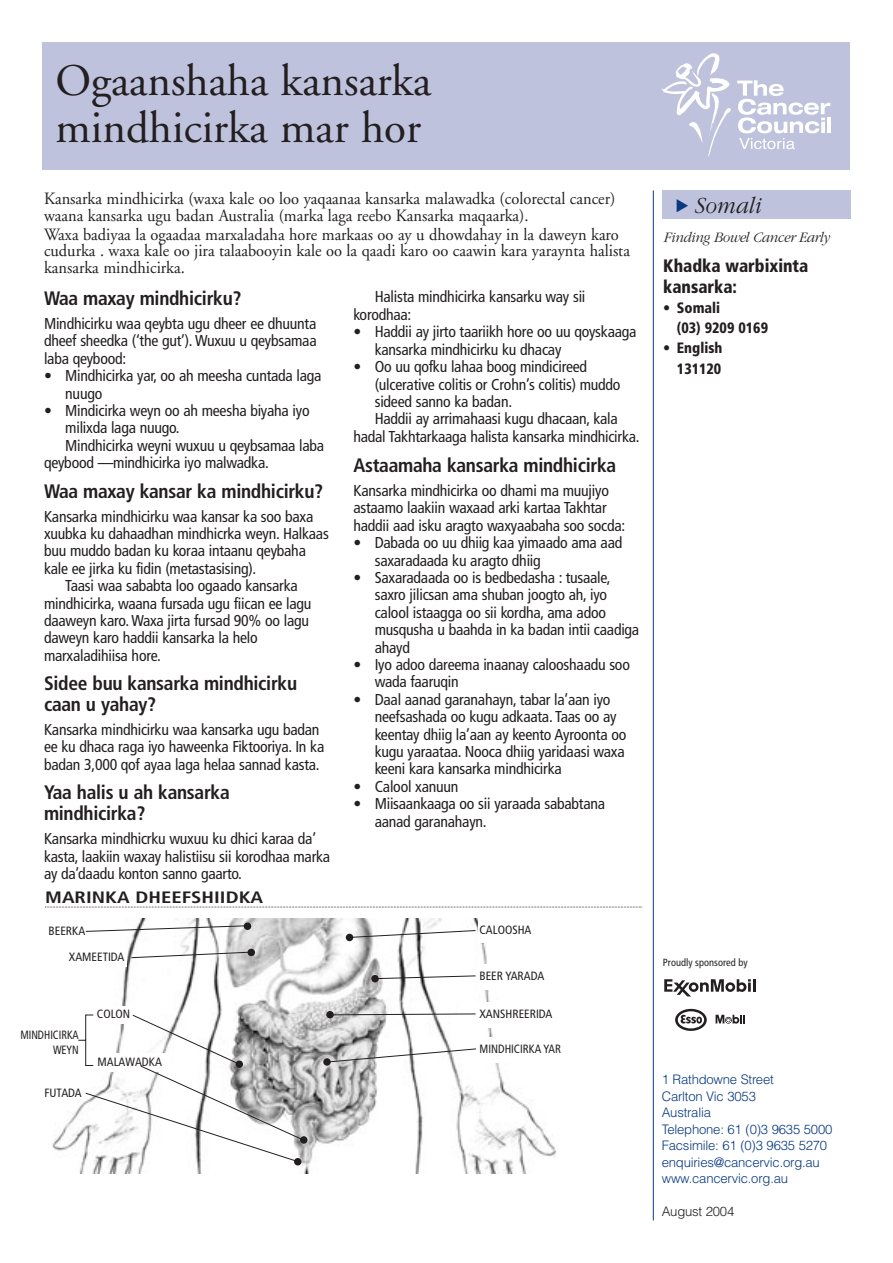
<style>
.page{position:relative;width:893px;height:1263px;background:#fff}
.page>*{position:absolute;margin:0;border:0;box-sizing:border-box;transform-origin:0 0}
.t1{font:45px/46.5px "Adobe Garamond";color:#231f20}
.t2{font:italic 300 24px "Garamond";color:#231f20;scale:.95 1}
.t3{font:700 condensed 19.5px/21px "Frutiger";letter-spacing:-.015em;color:#231f20}
.t4{font:900 condensed 18px/21px "Frutiger";color:#231f20;scale:.95 1}
.t5{font:17.25px/16.5px "Adobe Garamond";color:#231f20;scale:.95 1}
.t6{font:700 condensed 16.5px "Frutiger";color:#231f20;scale:1.25 1}
.t7{font:condensed 15.75px/17.4px "Frutiger";letter-spacing:-.015em;color:#231f20}
.t8{font:900 condensed 15px/20.1px "Frutiger";color:#231f20;scale:.95 1}
.t9{font:italic 300 15px "Garamond";letter-spacing:-.02em;color:#231f20;scale:.95 1}
.t10{font:300 13.2px/16.5px "Helvetica";letter-spacing:-.015em;color:#083981}
.t11{font:300 13.2px "Helvetica";letter-spacing:-.015em;color:#231f20}
.t12{font:condensed 12px "Frutiger";color:#231f20}
.t13{font:condensed 12px/15px "Frutiger";color:#231f20;text-align:right;scale:.9 1}
.t14{font:condensed 12px "Frutiger";color:#231f20;scale:.95 1}
.t15{font:condensed 10.35px "Frutiger";color:#231f20}
</style>
<div class="page">
<div style="left:43px;top:43px;width:807px;height:127px;background:#bec2dc"></div>
<hr style="left:827px;top:118px;width:4px;height:15px;background:#fff">
<svg style="left:661px;top:53px;width:169px;height:104px"></svg>
<hr style="left:653px;top:190px;width:1px;height:1030px;background:#083981">
<div style="left:662px;top:190px;width:188px;height:29px;background:#bec2dc"></div>
<img style="left:52px;top:919px;width:505px;height:255px">
<div style="left:244px;top:922px;width:7px;height:8px;background:#231f20;border-radius:50%"></div>
<svg style="left:349px;top:929px;width:128px;height:9px"></svg>
<div style="left:346px;top:934px;width:7px;height:7px;background:#231f20;border-radius:50%"></div>
<svg style="left:326px;top:1048px;width:151px;height:15px"></svg>
<div style="left:323px;top:1058px;width:8px;height:8px;background:#231f20;border-radius:50%"></div>
<div style="left:95px;top:1006px;width:38px;height:17px;background:#fff"></div>
<svg style="left:334px;top:1013px;width:142px;height:3px"></svg>
<div style="left:326px;top:1011px;width:8px;height:7px;background:#231f20;border-radius:50%"></div>
<div style="left:478px;top:1002px;width:92px;height:26px;background:#fff"></div>
<div style="left:478px;top:1037px;width:92px;height:26px;background:#fff"></div>
<div style="left:300px;top:1136px;width:7px;height:8px;background:#231f20;border-radius:50%"></div>
<div style="left:294px;top:1158px;width:7px;height:7px;background:#231f20;border-radius:50%"></div>
<div style="left:478px;top:919px;width:74px;height:24px;background:#fff"></div>
<svg style="left:377px;top:975px;width:100px;height:5px"></svg>
<div style="left:371px;top:975px;width:8px;height:7px;background:#231f20;border-radius:50%"></div>
<div style="left:478px;top:964px;width:92px;height:25px;background:#fff"></div>
<svg style="left:85px;top:925px;width:163px;height:7px"></svg>
<div style="left:248px;top:949px;width:7px;height:7px;background:#231f20;border-radius:50%"></div>
<div style="left:63px;top:948px;width:63px;height:19px;background:#fff"></div>
<svg style="left:130px;top:951px;width:122px;height:8px"></svg>
<svg style="left:45px;top:907px;width:597px;height:1px"></svg>
<div style="left:14px;top:1028px;width:66px;height:42px;background:#fff"></div>
<svg style="left:77px;top:1014px;width:227px;height:149px"></svg>
<svg style="left:664px;top:979px;width:91px;height:17px"></svg>
<svg style="left:716px;top:1015px;width:29px;height:9px"></svg>
<svg style="left:675px;top:1009px;width:32px;height:22px"></svg>
<h1 class="t1" style="left:55px;top:62px;width:377px">Ogaanshaha kansarka mindhicirka mar hor</h1>
<p class="t5" style="left:44px;top:192px;width:603px">Kansarka mindhicirka (waxa kale oo loo yaqaanaa kansarka malawadka (colorectal cancer) waana kansarka ugu badan Australia (marka laga reebo Kansarka maqaarka).</p>
<p class="t5" style="left:44px;top:227px;width:618px">Waxa badiyaa la ogaadaa marxaladaha hore markaas oo ay u dhowdahay in la daweyn karo cudurka . waxa kale oo jira talaabooyin kale oo la qaadi karo oo caawin kara yaraynta halista kansarka mindhicirka.</p>
<p class="t3" style="left:44px;top:290px;width:199px">Waa maxay mindhicirku?</p>
<p class="t7" style="left:44px;top:316px;width:274px;text-align:justify">Mindhicirku waa qeybta ugu dheer ee dhuunta dheef sheedka (‘the gut’). Wuxuu u qeybsamaa laba qeybood:</p>
<p class="t7" style="left:65px;top:368px;width:258px;text-indent:-21px">• Mindhicirka yar, oo ah meesha cuntada laga nuugo</p>
<p class="t7" style="left:44px;top:403px;width:267px">• Mindicirka weyn oo ah meesha biyaha iyo</p>
<p class="t7" style="left:65px;top:421px;width:116px">milixda laga nuugo.</p>
<p class="t7" style="left:65px;top:438px;width:260px">Mindhicirka weyni wuxuu u qeybsamaa laba</p>
<p class="t7" style="left:44px;top:455px;width:226px">qeybood —mindhicirka iyo malwadka.</p>
<p class="t3" style="left:44px;top:482px;width:281px">Waa maxay kansar ka mindhicirku?</p>
<p class="t7" style="left:44px;top:509px;width:271px">Kansarka mindhicirku waa kansar ka soo baxa</p>
<p class="t7" style="left:44px;top:526px;width:286px">xuubka ku dahaadhan mindhicrka weyn. Halkaas</p>
<p class="t7" style="left:44px;top:543px;width:263px">buu muddo badan ku koraa intaanu qeybaha</p>
<p class="t7" style="left:44px;top:561px;width:214px">kale ee jirka ku fidin (metastasising).</p>
<p class="t7" style="left:65px;top:578px;width:234px">Taasi waa sababta loo ogaado kansarka</p>
<p class="t7" style="left:44px;top:596px;width:269px">mindhicirka, waana fursada ugu fiican ee lagu</p>
<p class="t7" style="left:44px;top:613px;width:267px">daaweyn karo. Waxa jirta fursad 90% oo lagu</p>
<p class="t7" style="left:44px;top:630px;width:215px">daweyn karo haddii kansarka la helo</p>
<p class="t7" style="left:44px;top:648px;width:118px">marxaladihiisa hore.</p>
<p class="t3" style="left:44px;top:675px;width:255px">Sidee buu kansarka mindhicirku caan u yahay?</p>
<p class="t7" style="left:44px;top:722px;width:282px">Kansarka mindhicirku waa kansarka ugu badan ee ku dhaca raga iyo haweenka Fiktooriya. In ka badan 3,000 qof ayaa laga helaa sannad kasta.</p>
<p class="t3" style="left:44px;top:784px;width:187px">Yaa halis u ah kansarka mindhicirka?</p>
<p class="t7" style="left:44px;top:831px;width:288px">Kansarka mindhicrku wuxuu ku dhici karaa da’ kasta, laakiin waxay halistiisu sii korodhaa marka ay da’daadu konton sanno gaarto.</p>
<p class="t6" style="left:45px;top:891px;width:176px">MARINKA DHEEFSHIIDKA</p>
<p class="t12" style="left:49px;top:926px;width:38px">BEERKA</p>
<p class="t12" style="left:69px;top:952px;width:57px">XAMEETIDA</p>
<p class="t7" style="left:353px;top:290px;width:233px;text-indent:21px">Halista mindhicirka kansarku way sii korodhaa:</p>
<p class="t7" style="left:375px;top:324px;width:263px;text-indent:-21px">• Haddii ay jirto taariikh hore oo uu qoyskaaga kansarka mindhicirku ku dhacay</p>
<p class="t7" style="left:353px;top:359px;width:235px">• Oo uu qofku lahaa boog mindicireed</p>
<p class="t7" style="left:375px;top:377px;width:247px">(ulcerative colitis or Crohn’s colitis) muddo</p>
<p class="t7" style="left:375px;top:394px;width:139px">sideed sanno ka badan.</p>
<p class="t7" style="left:375px;top:411px;width:245px">Haddii ay arrimahaasi kugu dhacaan, kala</p>
<p class="t7" style="left:353px;top:429px;width:288px">hadal Takhtarkaaga halista kansarka mindhicirka.</p>
<p class="t3" style="left:353px;top:456px;width:264px">Astaamaha kansarka mindhicirka</p>
<p class="t7" style="left:353px;top:483px;width:273px">Kansarka mindhicirka oo dhami ma muujiyo astaamo laakiin waxaad arki kartaa Takhtar haddii aad isku aragto waxyaabaha soo socda:</p>
<p class="t7" style="left:375px;top:535px;width:249px;text-indent:-21px">• Dabada oo uu dhiig kaa yimaado ama aad saxaradaada ku aragto dhiig</p>
<p class="t7" style="left:375px;top:570px;width:266px;text-indent:-21px">• Saxaradaada oo is bedbedasha : tusaale, saxro jilicsan ama shuban joogto ah, iyo calool istaagga oo sii kordha, ama adoo musqusha u baahda in ka badan intii caadiga ahayd</p>
<p class="t7" style="left:375px;top:657px;width:257px;text-indent:-21px">• Iyo adoo dareema inaanay calooshaadu soo wada faaruqin</p>
<p class="t7" style="left:375px;top:692px;width:253px;text-indent:-21px">• Daal aanad garanahayn, tabar la’aan iyo neefsashada oo kugu adkaata. Taas oo ay keentay dhiig la’aan ay keento Ayroonta oo kugu yaraataa. Nooca dhiig yaridaasi waxa keeni kara kansarka mindhicirka</p>
<p class="t7" style="left:353px;top:779px;width:106px">• Calool xanuun</p>
<p class="t7" style="left:375px;top:796px;width:232px;text-indent:-21px">• Miisaankaaga oo sii yaraada sababtana aanad garanahayn.</p>
<p class="t12" style="left:480px;top:925px;width:53px">CALOOSHA</p>
<p class="t12" style="left:480px;top:971px;width:66px">BEER YARADA</p>
<p class="t13" style="left:20px;top:1028px;width:66px">MINDHICIRKA<br>WEYN</p>
<p class="t12" style="left:44px;top:1088px;width:39px">FUTADA</p>
<p class="t12" style="left:97px;top:1009px;width:35px">COLON</p>
<p class="t12" style="left:480px;top:1009px;width:74px">XANSHREERIDA</p>
<p class="t14" style="left:480px;top:1044px;width:87px">MINDHICIRKA YAR</p>
<p class="t12" style="left:98px;top:1057px;width:66px">MALAWADKA</p>
<h2 class="t2" style="left:694px;top:196px;width:72px">Somali</h2>
<p class="t9" style="left:663px;top:231px;width:176px">Finding Bowel Cancer Early</p>
<p class="t4" style="left:663px;top:257px;width:154px">Khadka warbixinta kansarka:</p>
<p class="t8" style="left:677px;top:299px;width:97px;text-indent:-14px">• Somali<br>(03) 9209 0169</p>
<p class="t8" style="left:663px;top:339px;width:64px;text-align:right">• English<br>131120</p>
<p class="t15" style="left:663px;top:958px;width:86px">Proudly sponsored by</p>
<p class="t10" style="left:662px;top:1073px;width:172px">1 Rathdowne Street<br>Carlton Vic 3053<br>Australia<br>Telephone: 61 (0)3 9635 5000<br>Facsimile: 61 (0)3 9635 5270 enquiries@cancervic.org.au www.cancervic.org.au</p>
<p class="t11" style="left:662px;top:1207px;width:74px">August 2004</p>
</div>
